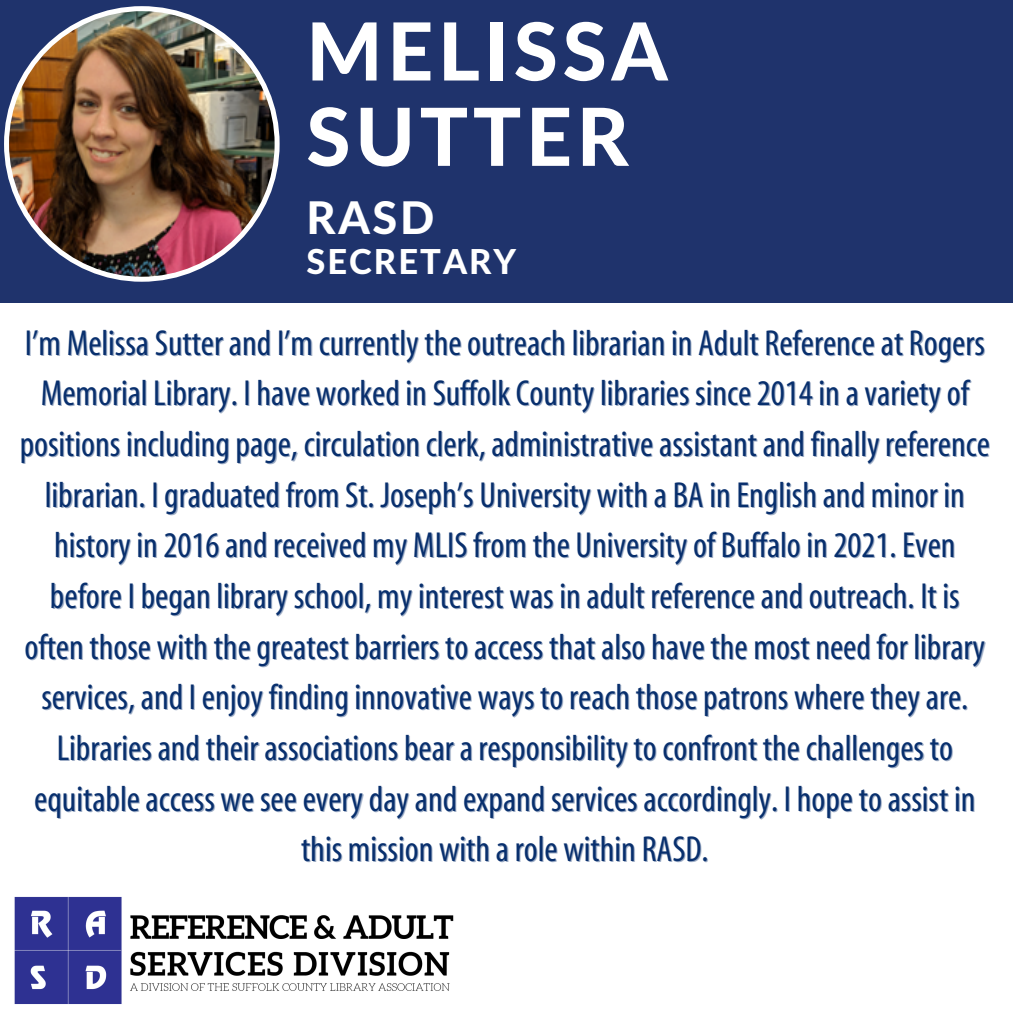
<style>
.page{position:relative;width:1013px;height:1013px;background:#fff}
.page>*{position:absolute;margin:0;border:0;box-sizing:border-box;transform-origin:0 0}
.t1{font:800 80px/85.2px "Lato Latin";letter-spacing:.06em;color:#fff}
.t2{font:800 45px "Lato Latin";color:#fff}
.t3{font:condensed 36.25px/50.6px "Myriad";color:#082f6d;text-align:center}
.t4{font:800 34.38px "Lato Latin";letter-spacing:.06em;color:#fff}
</style>
<div class="page">
<div style="left:0;top:0;width:1012px;height:302px;background:#1f336c"></div>
<img style="left:4px;top:6px;width:275px;height:276px">
<img style="left:14px;top:896px;width:440px;height:108px">
<p class="t1" style="left:306px;top:13px;width:363px">MELISSA<br>SUTTER</p>
<p class="t2" style="left:306px;top:198px;width:129px">RASD</p>
<p class="t4" style="left:306px;top:246px;width:211px">SECRETARY</p>
<p class="t3" style="left:20px;top:319px;width:971px">I’m Melissa Sutter and I’m currently the outreach librarian in Adult Reference at Rogers Memorial Library. I have worked in Suffolk County libraries since 2014 in a variety of positions including page, circulation clerk, administrative assistant and finally reference librarian. I graduated from St. Joseph’s University with a BA in English and minor in history in 2016 and received my MLIS from the University of Buffalo in 2021. Even before I began library school, my interest was in adult reference and outreach. It is often those with the greatest barriers to access that also have the most need for library services, and I enjoy finding innovative ways to reach those patrons where they are.<br>Libraries and their associations bear a responsibility to confront the challenges to equitable access we see every day and expand services accordingly. I hope to assist in this mission with a role within RASD.</p>
</div>
